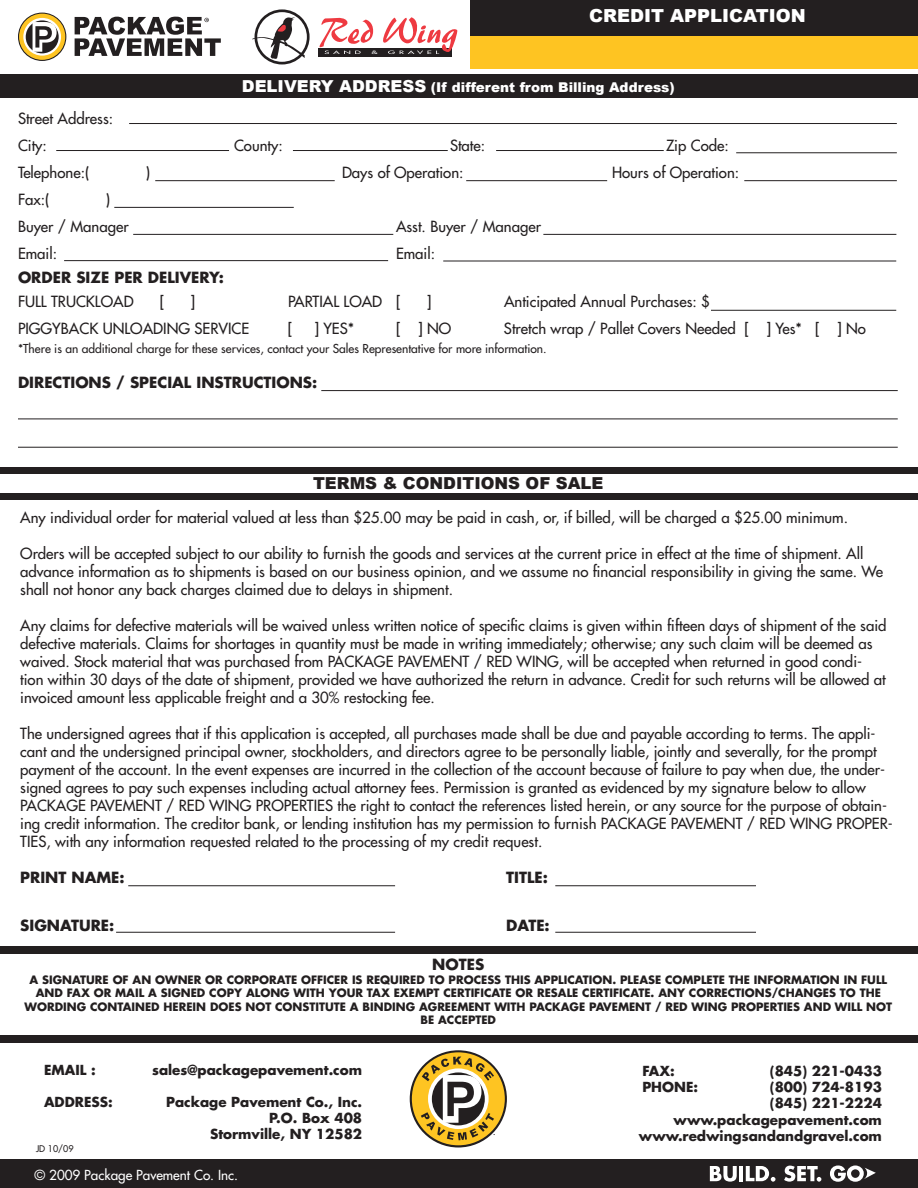
<style>
.page{position:relative;width:918px;height:1188px;background:#fff}
.page>*{position:absolute;margin:0;border:0;box-sizing:border-box;transform-origin:0 0}
.t1{font:900 18px "Arial";color:#fff}
.t2{font:900 16.5px "Arial";color:#231f20}
.t3{font:500 15px/18px "Futura Std";color:#231f20}
.t4{font:700 15px "Futura Std";color:#231f20}
.t5{font:700 13.5px "Futura Std";color:#231f20}
.t6{font:900 13.5px "Arial";color:#fff}
.t7{font:500 13.5px "Futura Std";color:#fff}
.t8{font:500 12px "Futura Std";color:#231f20}
.t9{font:700 11.25px/13.5px "Futura Std";color:#231f20;text-align:center}
.t10{font:500 9px "Futura Std";color:#231f20}
.s1{font-size:16.5px}
</style>
<div class="page">
<div style="left:0;top:74px;width:918px;height:24px;background:#231f20"></div>
<div style="left:470px;top:0;width:448px;height:69px;background:#231f20"></div>
<div style="left:470px;top:36px;width:448px;height:33px;background:#fec422"></div>
<div style="left:0;top:1160px;width:918px;height:28px;background:#231f20"></div>
<hr style="left:129px;top:123px;width:768px;height:1px;background:#231f20">
<hr style="left:56px;top:150px;width:173px;height:1px;background:#231f20">
<hr style="left:293px;top:150px;width:155px;height:1px;background:#231f20">
<hr style="left:496px;top:150px;width:168px;height:1px;background:#231f20">
<hr style="left:736px;top:152px;width:161px;height:1px;background:#231f20">
<hr style="left:155px;top:180px;width:180px;height:1px;background:#231f20">
<hr style="left:466px;top:180px;width:141px;height:1px;background:#231f20">
<hr style="left:744px;top:180px;width:153px;height:1px;background:#231f20">
<hr style="left:64px;top:260px;width:324px;height:1px;background:#231f20">
<hr style="left:443px;top:261px;width:453px;height:1px;background:#231f20">
<hr style="left:711px;top:310px;width:185px;height:1px;background:#231f20">
<svg style="left:18px;top:13px;width:48px;height:48px"></svg>
<div style="left:19px;top:14px;width:46px;height:46px;background:#fec422;border-radius:50%"></div>
<svg style="left:23px;top:18px;width:38px;height:38px"></svg>
<svg style="left:26px;top:20px;width:33px;height:33px"></svg>
<svg style="left:33px;top:22px;width:24px;height:30px"></svg>
<svg style="left:75px;top:17px;width:146px;height:39px"></svg>
<svg style="left:410px;top:1050px;width:97px;height:97px"></svg>
<div style="left:412px;top:1052px;width:93px;height:93px;background:#fec422;border-radius:50%"></div>
<svg style="left:421px;top:1057px;width:74px;height:83px"></svg>
<div style="left:0;top:946px;width:918px;height:8px;background:#231f20"></div>
<hr style="left:321px;top:390px;width:577px;height:1px;background:#231f20">
<hr style="left:18px;top:419px;width:880px;height:1px;background:#231f20">
<hr style="left:18px;top:447px;width:880px;height:1px;background:#231f20">
<hr style="left:128px;top:885px;width:267px;height:1px;background:#231f20">
<hr style="left:116px;top:932px;width:279px;height:1px;background:#231f20">
<hr style="left:555px;top:932px;width:201px;height:1px;background:#231f20">
<hr style="left:555px;top:885px;width:201px;height:1px;background:#231f20">
<div style="left:0;top:1035px;width:918px;height:8px;background:#231f20"></div>
<hr style="left:133px;top:234px;width:260px;height:1px;background:#231f20">
<hr style="left:543px;top:234px;width:353px;height:1px;background:#231f20">
<hr style="left:114px;top:207px;width:180px;height:1px;background:#231f20">
<svg style="left:710px;top:1166px;width:27px;height:16px"></svg>
<hr style="left:739px;top:1166px;width:4px;height:15px;background:#fff">
<svg style="left:746px;top:1166px;width:29px;height:16px"></svg>
<svg style="left:784px;top:1166px;width:37px;height:16px"></svg>
<svg style="left:830px;top:1165px;width:46px;height:17px"></svg>
<div style="left:0;top:467px;width:918px;height:7px;background:#231f20"></div>
<div style="left:0;top:493px;width:918px;height:7px;background:#231f20"></div>
<svg style="left:252px;top:9px;width:58px;height:55px"></svg>
<div style="left:319px;top:48px;width:133px;height:9px;background:#231f20"></div>
<svg style="left:319px;top:17px;width:139px;height:37px"></svg>
<p class="t1" style="left:589px;top:2px;width:218px">CREDIT APPLICATION</p>
<p class="t6" style="left:242px;top:77px;width:434px"><span class="s1">DELIVERY ADDRESS</span> (If different from Billing Address)</p>
<p class="t3" style="left:18px;top:109px;width:97px">Street Address:</p>
<p class="t3" style="left:18px;top:136px;width:30px">City:</p>
<p class="t3" style="left:234px;top:136px;width:50px">County:</p>
<p class="t3" style="left:450px;top:136px;width:37px">State:</p>
<p class="t3" style="left:666px;top:136px;width:64px">Zip Code:</p>
<p class="t3" style="left:18px;top:163px;width:73px">Telephone:(</p>
<p class="t3" style="left:146px;top:163px;width:6px">)</p>
<p class="t3" style="left:342px;top:163px;width:123px">Days of Operation:</p>
<p class="t3" style="left:612px;top:163px;width:129px">Hours of Operation:</p>
<p class="t3" style="left:18px;top:190px;width:33px">Fax:(</p>
<p class="t3" style="left:106px;top:190px;width:6px">)</p>
<p class="t3" style="left:18px;top:217px;width:112px">Buyer / Manager</p>
<p class="t3" style="left:396px;top:217px;width:147px">Asst. Buyer / Manager</p>
<p class="t3" style="left:18px;top:244px;width:41px">Email:</p>
<p class="t3" style="left:396px;top:244px;width:41px">Email:</p>
<p class="t4" style="left:18px;top:267px;width:207px">ORDER SIZE PER DELIVERY:</p>
<p class="t3" style="left:18px;top:292px;width:117px">FULL TRUCKLOAD</p>
<p class="t3" style="left:160px;top:292px;width:6px">[</p>
<p class="t3" style="left:190px;top:292px;width:6px">]</p>
<p class="t3" style="left:288px;top:292px;width:114px">PARTIAL LOAD [</p>
<p class="t3" style="left:427px;top:292px;width:6px">]</p>
<p class="t3" style="left:504px;top:292px;width:207px">Anticipated Annual Purchases: $</p>
<p class="t3" style="left:18px;top:319px;width:233px">PIGGYBACK UNLOADING SERVICE</p>
<p class="t3" style="left:288px;top:319px;width:6px">[</p>
<p class="t3" style="left:314px;top:319px;width:41px">] YES*</p>
<p class="t3" style="left:396px;top:319px;width:57px">[ ] NO</p>
<p class="t3" style="left:504px;top:319px;width:363px">Stretch wrap / Pallet Covers Needed [ ] Yes* [ ] No</p>
<p class="t8" style="left:18px;top:341px;width:530px">*There is an additional charge for these services, contact your Sales Representative for more information.</p>
<p class="t4" style="left:18px;top:372px;width:301px">DIRECTIONS / SPECIAL INSTRUCTIONS:</p>
<p class="t2" style="left:313px;top:471px;width:292px">TERMS &amp; CONDITIONS OF SALE</p>
<p class="t3" style="left:20px;top:508px;width:829px">Any individual order for material valued at less than $25.00 may be paid in cash, or, if billed, will be charged a $25.00 minimum.</p>
<p class="t3" style="left:20px;top:544px;width:865px">Orders will be accepted subject to our ability to furnish the goods and services at the current price in effect at the time of shipment. All advance information as to shipments is based on our business opinion, and we assume no financial responsibility in giving the same. We shall not honor any back charges claimed due to delays in shipment.</p>
<p class="t3" style="left:20px;top:616px;width:868px">Any claims for defective materials will be waived unless written notice of specific claims is given within fifteen days of shipment of the said defective materials. Claims for shortages in quantity must be made in writing immediately; otherwise; any such claim will be deemed as waived. Stock material that was purchased from PACKAGE PAVEMENT / RED WING, will be accepted when returned in good condi&shy;tion within 30 days of the date of shipment, provided we have authorized the return in advance. Credit for such returns will be allowed at invoiced amount less applicable freight and a 30% restocking fee.</p>
<p class="t3" style="left:20px;top:724px;width:874px">The undersigned agrees that if this application is accepted, all purchases made shall be due and payable according to terms. The appli&shy;cant and the undersigned principal owner, stockholders, and directors agree to be personally liable, jointly and severally, for the prompt payment of the account. In the event expenses are incurred in the collection of the account because of failure to pay when due, the under&shy;signed agrees to pay such expenses including actual attorney fees. Permission is granted as evidenced by my signature below to allow PACKAGE PAVEMENT / RED WING PROPERTIES the right to contact the references listed herein, or any source for the purpose of obtain&shy;ing credit information. The creditor bank, or lending institution has my permission to furnish PACKAGE PAVEMENT / RED WING PROPER-TIES, with any information requested related to the processing of my credit request.</p>
<p class="t4" style="left:20px;top:867px;width:106px">PRINT NAME:</p>
<p class="t4" style="left:506px;top:867px;width:43px">TITLE:</p>
<p class="t4" style="left:20px;top:915px;width:96px">SIGNATURE:</p>
<p class="t4" style="left:506px;top:915px;width:45px">DATE:</p>
<p class="t4" style="left:432px;top:955px;width:54px">NOTES</p>
<p class="t9" style="left:25px;top:973px;width:869px">A SIGNATURE OF AN OWNER OR CORPORATE OFFICER IS REQUIRED TO PROCESS THIS APPLICATION. PLEASE COMPLETE THE INFORMATION IN FULL AND FAX OR MAIL A SIGNED COPY ALONG WITH YOUR TAX EXEMPT CERTIFICATE OR RESALE CERTIFICATE. ANY CORRECTIONS/CHANGES TO THE WORDING CONTAINED HEREIN DOES NOT CONSTITUTE A BINDING AGREEMENT WITH PACKAGE PAVEMENT / RED WING PROPERTIES AND WILL NOT BE ACCEPTED</p>
<p class="t5" style="left:44px;top:1061px;width:53px">EMAIL :</p>
<p class="t5" style="left:152px;top:1061px;width:212px">sales@packagepavement.com</p>
<p class="t5" style="left:44px;top:1093px;width:70px">ADDRESS:</p>
<p class="t5" style="left:166px;top:1093px;width:198px">Package Pavement Co., Inc.</p>
<p class="t5" style="left:269px;top:1109px;width:95px">P.O. Box 408</p>
<p class="t5" style="left:210px;top:1125px;width:154px">Stormville, NY 12582</p>
<p class="t10" style="left:36px;top:1144px;width:39px">JD 10/09</p>
<p class="t7" style="left:34px;top:1166px;width:205px">© 2009 Package Pavement Co. Inc.</p>
<p class="t5" style="left:642px;top:1062px;width:34px">FAX:</p>
<p class="t5" style="left:770px;top:1062px;width:114px">(845) 221-0433</p>
<p class="t5" style="left:642px;top:1078px;width:57px">PHONE:</p>
<p class="t5" style="left:770px;top:1078px;width:114px">(800) 724-8193</p>
<p class="t5" style="left:770px;top:1094px;width:114px">(845) 221-2224</p>
<p class="t5" style="left:674px;top:1110px;width:210px">www.packagepavement.com</p>
<p class="t5" style="left:639px;top:1127px;width:245px">www.redwingsandandgravel.com</p>
</div>
